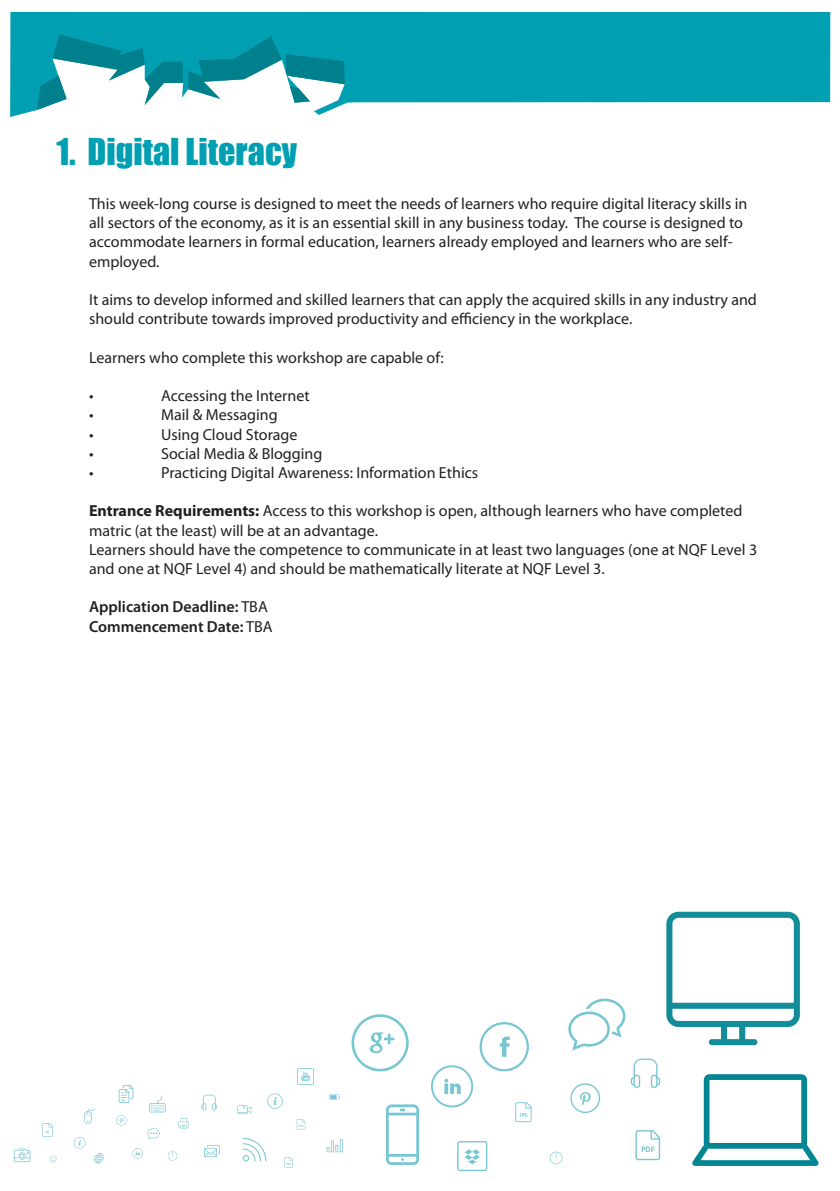
<style>
.page{position:relative;width:840px;height:1191px;background:#fff}
.page>*{position:absolute;margin:0;border:0;box-sizing:border-box;transform-origin:0 0}
.t1{font:34px "Impact";color:#009fb2}
.t2{font:16px/19.2px "Myriad Pro";color:#231f20}
.t3{font:600 16px/19.2px "Myriad Pro";color:#231f20}
.s1{font-weight:700}
.s2{font-weight:400}
</style>
<div class="page">
<svg style="left:568px;top:998px;width:57px;height:52px"></svg>
<svg style="left:479px;top:1022px;width:49px;height:49px"></svg>
<svg style="left:351px;top:1014px;width:57px;height:57px"></svg>
<svg style="left:431px;top:1065px;width:42px;height:42px"></svg>
<svg style="left:386px;top:1104px;width:33px;height:61px"></svg>
<svg style="left:635px;top:1130px;width:24px;height:30px"></svg>
<svg style="left:457px;top:1141px;width:30px;height:30px"></svg>
<svg style="left:630px;top:1058px;width:29px;height:30px"></svg>
<svg style="left:515px;top:1102px;width:16px;height:20px"></svg>
<svg style="left:570px;top:1083px;width:29px;height:30px"></svg>
<svg style="left:549px;top:1150px;width:13px;height:14px"></svg>
<svg style="left:119px;top:1085px;width:14px;height:18px"></svg>
<svg style="left:147px;top:1128px;width:13px;height:11px"></svg>
<svg style="left:74px;top:1137px;width:11px;height:11px"></svg>
<svg style="left:237px;top:1105px;width:14px;height:9px"></svg>
<svg style="left:168px;top:1150px;width:9px;height:10px"></svg>
<svg style="left:178px;top:1118px;width:11px;height:10px"></svg>
<svg style="left:84px;top:1108px;width:11px;height:15px"></svg>
<svg style="left:149px;top:1095px;width:17px;height:17px"></svg>
<svg style="left:201px;top:1094px;width:16px;height:16px"></svg>
<svg style="left:204px;top:1145px;width:16px;height:12px"></svg>
<svg style="left:116px;top:1115px;width:11px;height:10px"></svg>
<svg style="left:132px;top:1148px;width:11px;height:10px"></svg>
<svg style="left:94px;top:1153px;width:10px;height:10px"></svg>
<svg style="left:297px;top:1068px;width:17px;height:17px"></svg>
<svg style="left:42px;top:1123px;width:11px;height:13px"></svg>
<svg style="left:284px;top:1157px;width:9px;height:10px"></svg>
<svg style="left:296px;top:1119px;width:9px;height:10px"></svg>
<svg style="left:267px;top:1093px;width:15px;height:16px"></svg>
<svg style="left:242px;top:1137px;width:24px;height:24px"></svg>
<svg style="left:49px;top:1155px;width:8px;height:7px"></svg>
<svg style="left:14px;top:1148px;width:16px;height:14px"></svg>
<svg style="left:329px;top:1094px;width:10px;height:6px"></svg>
<svg style="left:326px;top:1139px;width:16px;height:13px"></svg>
<svg style="left:10px;top:12px;width:819px;height:105px;background:#26adbd"></svg>
<svg style="left:692px;top:1074px;width:126px;height:91px"></svg>
<svg style="left:666px;top:911px;width:133px;height:134px"></svg>
<svg style="left:37px;top:34px;width:307px;height:76px"></svg>
<h1 class="t1" style="left:56px;top:125px;width:242px">1. Digital Literacy</h1>
<p class="t2" style="left:89px;top:194px;width:659px">This week-long course is designed to meet the needs of learners who require digital literacy skills in all sectors of the economy, as it is an essential skill in any business today. The course is designed to accommodate learners in formal education, learners already employed and learners who are self&shy;employed.</p>
<p class="t2" style="left:89px;top:290px;width:669px">It aims to develop informed and skilled learners that can apply the acquired skills in any industry and should contribute towards improved productivity and efficiency in the workplace.</p>
<p class="t2" style="left:89px;top:347px;width:356px">Learners who complete this workshop are capable of:</p>
<p class="t2" style="left:89px;top:386px;width:6px">•</p>
<p class="t2" style="left:161px;top:386px;width:150px">Accessing the Internet</p>
<p class="t2" style="left:89px;top:405px;width:6px">•</p>
<p class="t2" style="left:161px;top:405px;width:118px">Mail &amp; Messaging</p>
<p class="t2" style="left:89px;top:424px;width:6px">•</p>
<p class="t2" style="left:161px;top:424px;width:138px">Using Cloud Storage</p>
<p class="t2" style="left:89px;top:443px;width:6px">•</p>
<p class="t2" style="left:161px;top:443px;width:163px">Social Media &amp; Blogging</p>
<p class="t2" style="left:89px;top:463px;width:6px">•</p>
<p class="t2" style="left:161px;top:463px;width:318px">Practicing Digital Awareness: Information Ethics</p>
<p class="t2" style="left:89px;top:501px;width:669px"><span class="s1">Entrance Requirements:</span> Access to this workshop is open, although learners who have completed matric (at the least) will be at an advantage.<br>Learners should have the competence to communicate in at least two languages (one at NQF Level 3 and one at NQF Level 4) and should be mathematically literate at NQF Level 3.</p>
<p class="t3" style="left:89px;top:597px;width:185px">Application Deadline: <span class="s2">TBA<br></span>Commencement Date: <span class="s2">TBA</span></p>
</div>
